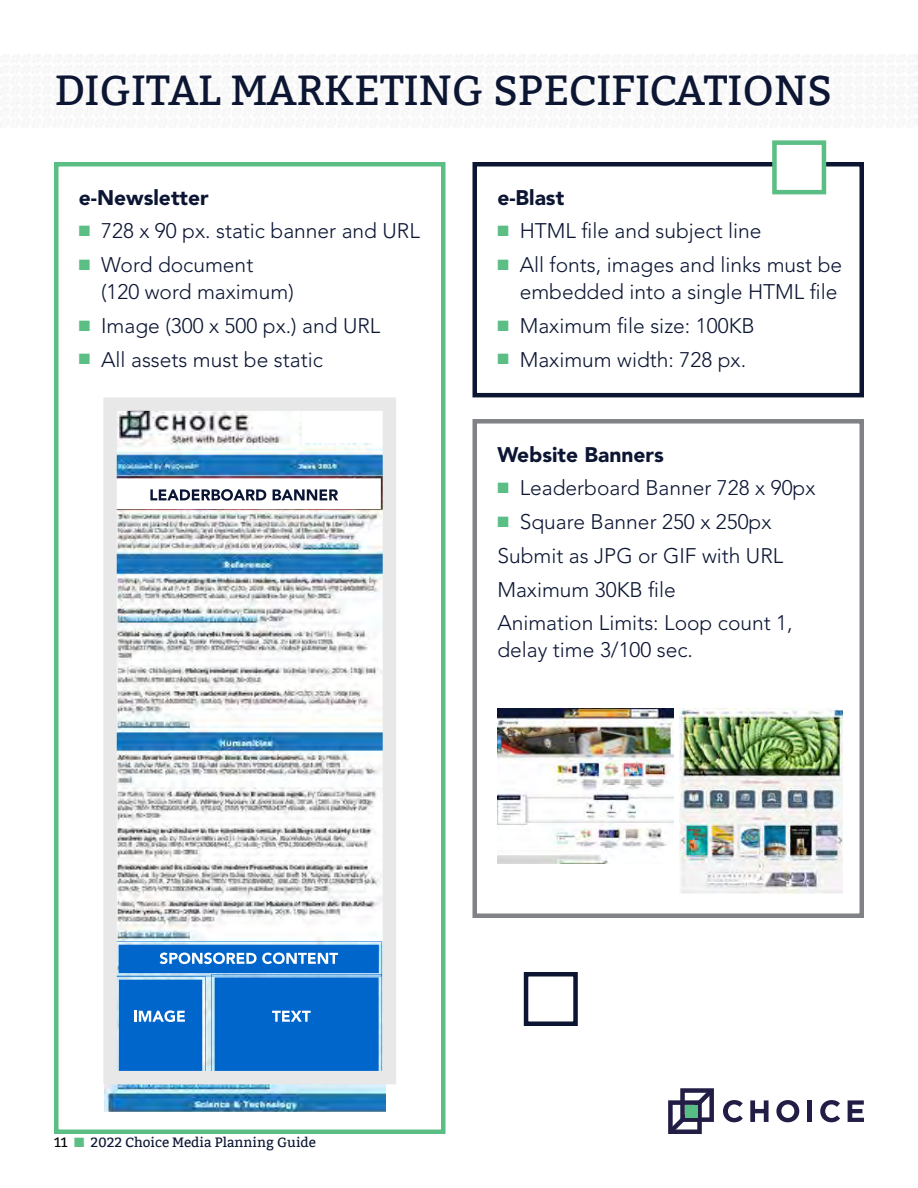
<style>
.page{position:relative;width:918px;height:1188px;background:#fff}
.page>*{position:absolute;margin:0;border:0;box-sizing:border-box;transform-origin:0 0}
.t1{font:42px "Bitter";color:#0c1633}
.t2{font:300 21px/33.8px "Avenir";color:#0c1633}
.t3{font:900 21px "Avenir";color:#0c1633}
.t4{font:13.5px "Bitter";color:#0c1633}
.s1{color:#5bbe84}
.s2{color:#000}
</style>
<div class="page">
<svg style="left:723px;top:1100px;width:20px;height:22px"></svg>
<svg style="left:750px;top:1100px;width:19px;height:22px"></svg>
<svg style="left:776px;top:1100px;width:23px;height:22px"></svg>
<div style="left:807px;top:1100px;width:5px;height:22px;background:#211d45"></div>
<svg style="left:820px;top:1100px;width:20px;height:22px"></svg>
<svg style="left:848px;top:1100px;width:16px;height:22px"></svg>
<svg style="left:668px;top:1088px;width:46px;height:46px"></svg>
<div style="left:685px;top:1105px;width:12px;height:13px;background:#57bd84"></div>
<div style="left:54px;top:162px;width:392px;height:972px;border:4px solid #5bbe84"></div>
<div style="left:472px;top:419px;width:392px;height:499px;border:4px solid #808285"></div>
<div style="left:472px;top:162px;width:392px;height:235px;border:4px solid #0c1633"></div>
<img style="left:105px;top:1084px;width:280px;height:27px">
<svg style="left:103px;top:397px;width:293px;height:687px"></svg>
<svg style="left:109px;top:475px;width:275px;height:37px"></svg>
<svg style="left:115px;top:942px;width:267px;height:136px;background:#2c80d3"></svg>
<div style="left:524px;top:972px;width:54px;height:54px;border:4px solid #0c1633"></div>
<div style="left:772px;top:140px;width:54px;height:54px;background:#fff;border:4px solid #5bbe84"></div>
<img style="left:497px;top:708px;width:177px;height:155px">
<img style="left:680px;top:708px;width:163px;height:186px">
<h1 class="t1" style="left:54px;top:66px;width:780px">DIGITAL MARKETING SPECIFICATIONS</h1>
<p class="t3" style="left:79px;top:185px;width:131px">e-Newsletter</p>
<p class="t2" style="left:79px;top:214px;width:343px"><span class="s1">■</span> 728 x 90 px. static banner and URL</p>
<p class="t2" style="left:101px;top:251px;width:194px;line-height:27px;text-indent:-22px"><span class="s1">■</span> Word document (120 word maximum)</p>
<p class="t2" style="left:79px;top:309px;width:303px"><span class="s1">■</span> Image (300 x 500 px.) and URL</p>
<p class="t2" style="left:79px;top:343px;width:246px"><span class="s1">■</span> All assets must be static</p>
<p class="t3" style="left:497px;top:185px;width:68px">e-Blast</p>
<p class="t2" style="left:497px;top:214px;width:266px"><span class="s1">■</span> HTML file and subject line</p>
<p class="t2" style="left:497px;top:251px;width:346px;line-height:27px;text-align:right"><span class="s1">■</span> All fonts, images and links must be embedded into a single HTML file</p>
<p class="t2" style="left:497px;top:309px;width:259px"><span class="s1">■</span> Maximum file size: 100KB</p>
<p class="t2" style="left:497px;top:343px;width:250px"><span class="s1">■</span> Maximum width: 728 px.</p>
<p class="t3" style="left:497px;top:442px;width:168px">Website Banners</p>
<p class="t2" style="left:497px;top:471px;width:320px"><span class="s1">■</span> Leaderboard Banner 728 x 90px</p>
<p class="t2" style="left:497px;top:505px;width:297px"><span class="s1">■</span> Square Banner 250 x 250px<br>Submit as JPG or GIF with URL<br>Maximum 30KB file<br>Animation Limits: Loop count 1,</p>
<p class="t2" style="left:497px;top:633px;width:197px">delay time 3/100 sec.</p>
<p class="t4" style="left:54px;top:1134px;width:264px"><span class="s2">11</span> <span class="s1">■</span> 2022 Choice Media Planning Guide</p>
</div>
